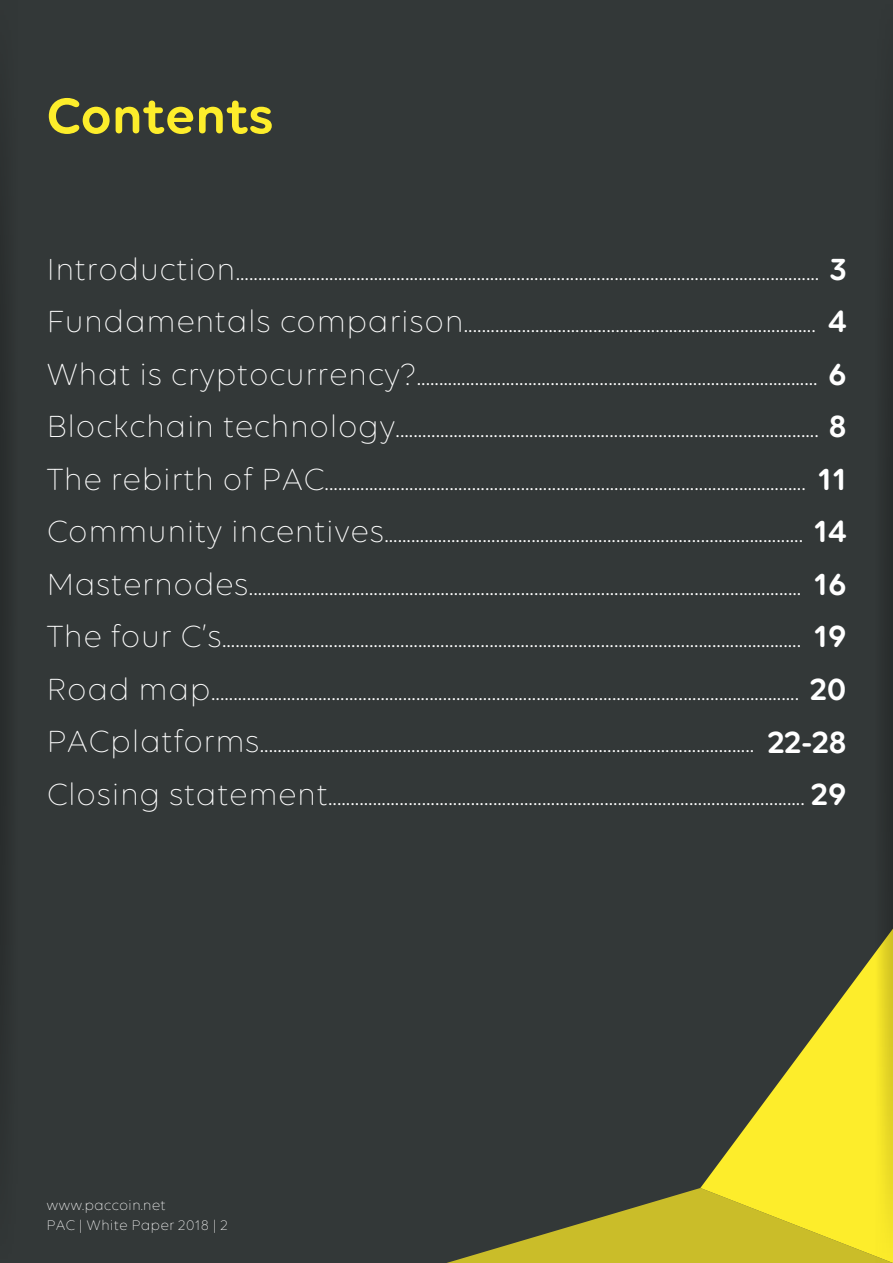
<style>
.page{position:relative;width:893px;height:1263px;background:#333838}
.page>*{position:absolute;margin:0;border:0;box-sizing:border-box;transform-origin:0 0}
.t1{font:600 54px "Volte Rounded";color:#fded2b}
.t2{font:300 33px/52.5px "Volte Rounded";color:#fff;text-align:justify}
.t3{font:300 15px/19.5px "Volte Rounded";color:#fff}
.s1{font-weight:600}
</style>
<div class="page">
<div style="left:0;top:294px;width:5px;height:651px;background:#292d2d"></div>
<svg style="left:447px;top:318px;width:446px;height:945px"></svg>
<h1 class="t1" style="left:46px;top:84px;width:229px">Contents</h1>
<p class="t2" style="left:46px;top:242px;width:802px">Introduction................................................................................................................................... <span class="s1">3<br></span>Fundamentals comparison............................................................................... <span class="s1">4<br></span>What is cryptocurrency?.......................................................................................... <span class="s1">6<br></span>Blockchain technology............................................................................................... <span class="s1">8<br></span>The rebirth of PAC............................................................................................................ <span class="s1">11<br></span>Community incentives.............................................................................................. <span class="s1">14<br></span>Masternodes............................................................................................................................ <span class="s1">16<br></span>The four C’s.................................................................................................................................. <span class="s1">19<br></span>Road map.................................................................................................................................... <span class="s1">20<br></span>PACplatforms............................................................................................................... <span class="s1">22-28<br></span>Closing statement........................................................................................................... <span class="s1">29</span></p>
<p class="t3" style="left:46px;top:1195px;width:183px">www.paccoin.net<br>PAC | White Paper 2018 | 2</p>
</div>
